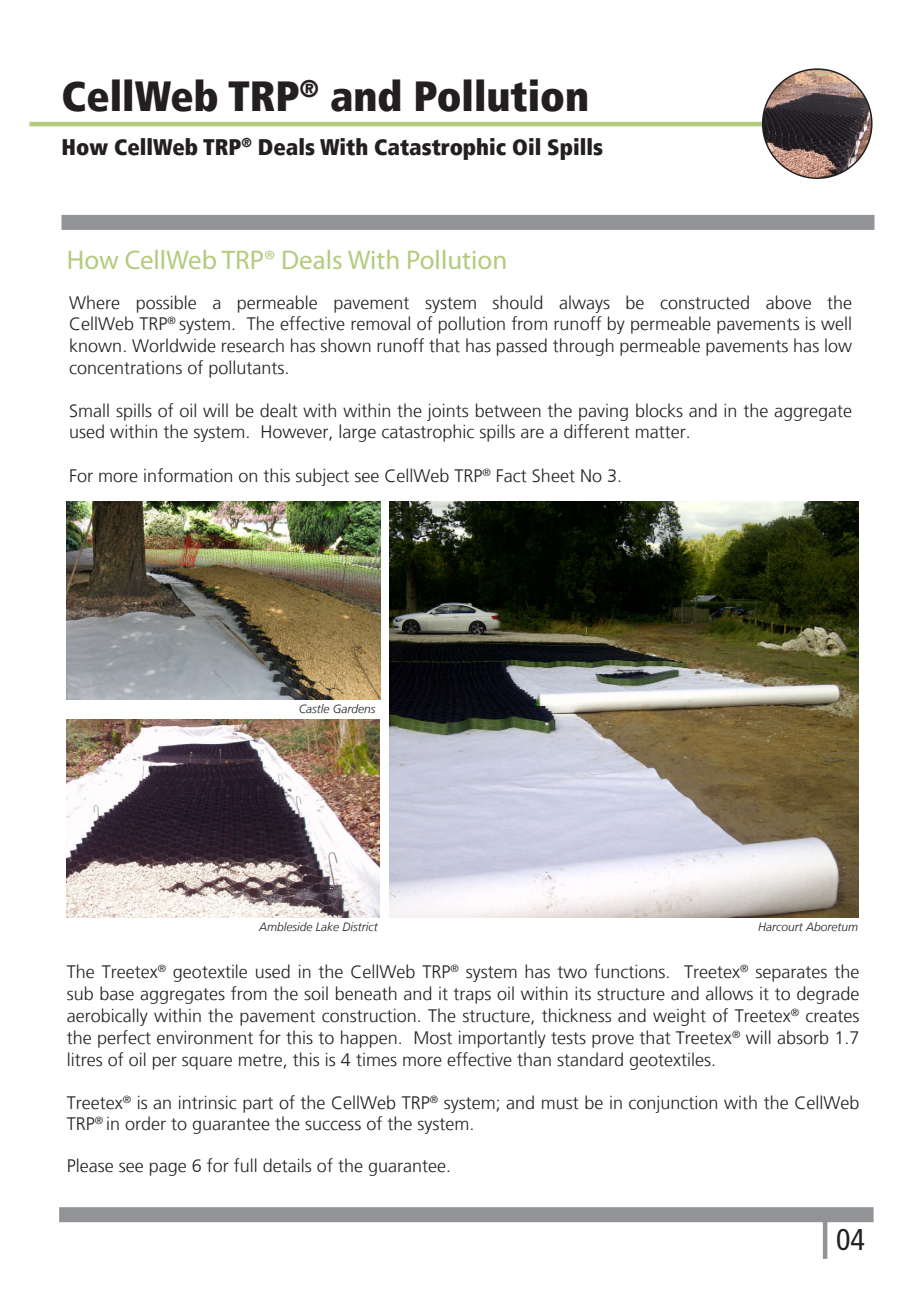
<style>
.page{position:relative;width:919px;height:1289px;background:#fff}
.page>*{position:absolute;margin:0;border:0;box-sizing:border-box;transform-origin:0 0}
.t1{font:900 condensed 42px "Frutiger LT";color:#231f20}
.t2{font:condensed 30px "Frutiger LT";color:#231f20}
.t3{font:27px "Myriad Pro";color:#b3cb7e}
.t4{font:900 condensed 22.5px "Frutiger LT";color:#231f20}
.t5{font:300 18px/21.9px "Frutiger LT";color:#231f20;text-align:justify}
.t6{font:italic 300 12px "Frutiger LT";color:#231f20}
</style>
<div class="page">
<div style="left:59px;top:1207px;width:814px;height:15px;background:#919396"></div>
<div style="left:61px;top:215px;width:813px;height:15px;background:#919396"></div>
<img style="left:389px;top:502px;width:469px;height:415px">
<img style="left:67px;top:719px;width:313px;height:198px">
<img style="left:67px;top:502px;width:313px;height:198px">
<hr style="left:29px;top:122px;width:813px;height:4px;background:#b3cb7e">
<div style="left:822px;top:1214px;width:5px;height:44px;background:#919396"></div>
<img style="left:762px;top:69px;width:109px;height:109px;border-radius:55px">
<div style="left:761px;top:68px;width:111px;height:111px;border:2px solid #231f20;border-radius:50%"></div>
<p class="t1" style="left:61px;top:71px;width:529px">CellWeb TRP<sup>®</sup> and Pollution</p>
<p class="t4" style="left:61px;top:133px;width:543px">How CellWeb TRP<sup>®</sup> Deals With Catastrophic Oil Spills</p>
<p class="t3" style="left:67px;top:243px;width:442px">How CellWeb TRP® Deals With Pollution</p>
<p class="t5" style="left:69px;top:292px;width:784px">Where possible a permeable pavement system should always be constructed above the CellWeb TRP<sup>®</sup> system. The effective removal of pollution from runoff by permeable pavements is well known. Worldwide research has shown runoff that has passed through permeable pavements has low concentrations of pollutants.</p>
<p class="t5" style="left:69px;top:400px;width:784px">Small spills of oil will be dealt with within the joints between the paving blocks and in the aggregate used within the system. However, large catastrophic spills are a different matter.</p>
<p class="t5" style="left:69px;top:465px;width:554px">For more information on this subject see CellWeb TRP<sup>®</sup> Fact Sheet No 3.</p>
<p class="t6" style="left:299px;top:702px;width:78px">Castle Gardens</p>
<p class="t6" style="left:259px;top:919px;width:120px">Ambleside Lake District</p>
<p class="t6" style="left:758px;top:919px;width:102px">Harcourt Aboretum</p>
<p class="t5" style="left:67px;top:961px;width:794px">The Treetex<sup>®</sup> geotextile used in the CellWeb TRP<sup>®</sup> system has two functions. Treetex<sup>®</sup> separates the sub base aggregates from the soil beneath and it traps oil within its structure and allows it to degrade aerobically within the pavement construction. The structure, thickness and weight of Treetex<sup>®</sup> creates the perfect environment for this to happen. Most importantly tests prove that Treetex<sup>®</sup> will absorb 1.7 litres of oil per square metre, this is 4 times more effective than standard geotextiles.</p>
<p class="t5" style="left:67px;top:1092px;width:794px;line-height:21px">Treetex<sup>®</sup> is an intrinsic part of the CellWeb TRP<sup>®</sup> system; and must be in conjunction with the CellWeb<br>TRP<sup>®</sup> in order to guarantee the success of the system.</p>
<p class="t5" style="left:67px;top:1154px;width:386px">Please see page 6 for full details of the guarantee.</p>
<p class="t2" style="left:836px;top:1222px;width:30px">04</p>
</div>
